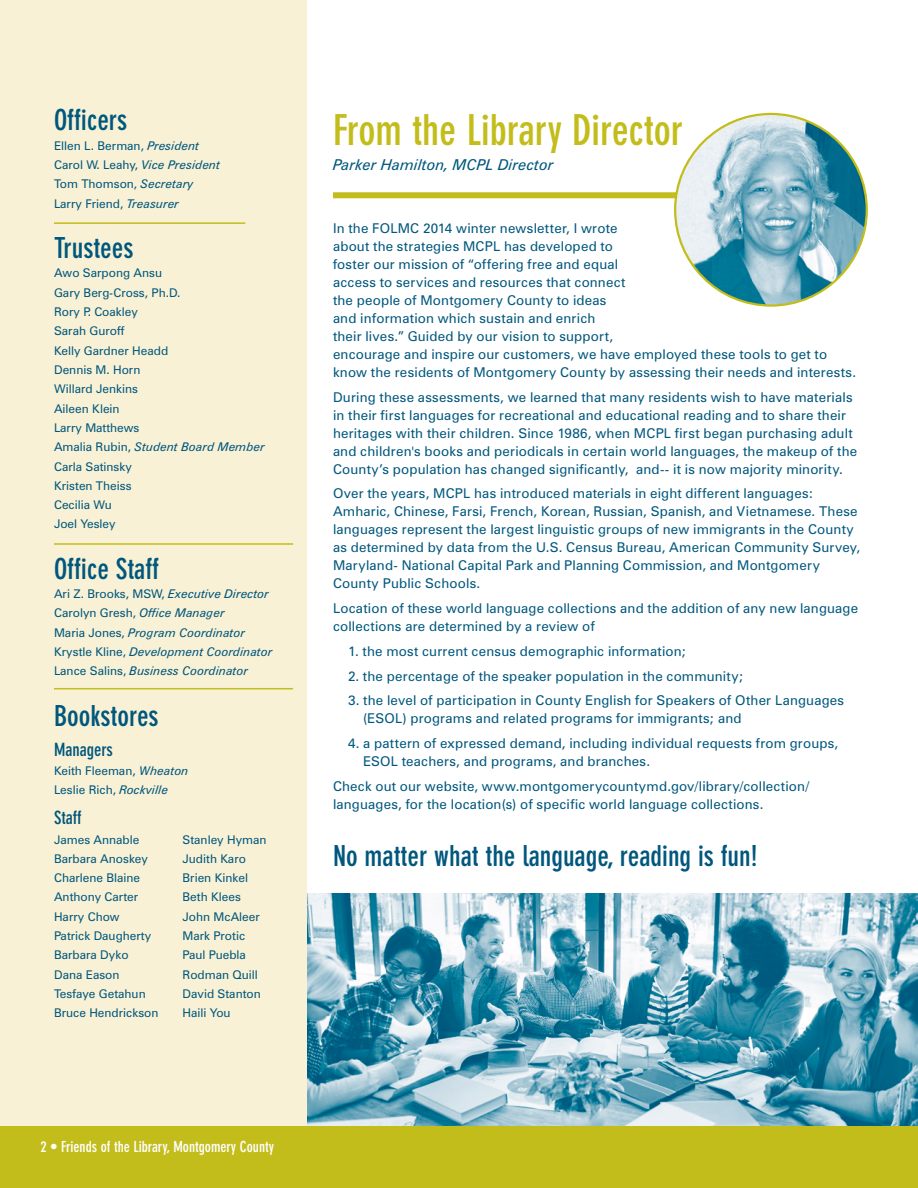
<style>
.page{position:relative;width:918px;height:1188px;background:#fff}
.page>*{position:absolute;margin:0;border:0;box-sizing:border-box;transform-origin:0 0}
.Subhead-Larger{font:700 condensed 42px "DIN Neuzeit Grotesk";color:#c3bd1c}
.Subhead{font:700 condensed 28.5px "DIN Neuzeit Grotesk";color:#00577d}
.Chapter_Subhead{font:700 condensed 18px "DIN Neuzeit Grotesk";color:#00577d}
.Page_numbers_flush_l{font:700 condensed 15px "DIN Neuzeit Grotesk";color:#fff}
.Author{font:italic 15px "Zurich BT";color:#00577d}
.Body{font:13.5px/18px "Zurich BT";letter-spacing:.015em;color:#00577d}
.Board_names{font:12px "Zurich BT";color:#00577d}
.Board_names-2{font:italic 12px "Zurich BT";color:#00577d}
.Officers{font:12px "Zurich BT";color:#00577d}
.s1{font-style:italic}
.s2{font-style:normal}
</style>
<div class="page">
<img style="left:307px;top:894px;width:611px;height:232px">
<div style="left:333px;top:192px;width:531px;height:6px;background:#c3bd1c"></div>
<div style="left:0;top:0;width:307px;height:1188px;background:#f9f1d5"></div>
<div style="left:0;top:1126px;width:918px;height:62px;background:#c3bd1c"></div>
<hr style="left:54px;top:222px;width:191px;height:2px;background:#c3bd1c">
<hr style="left:54px;top:543px;width:239px;height:2px;background:#c3bd1c">
<hr style="left:54px;top:688px;width:239px;height:1px;background:#c3bd1c">
<hr style="left:917px;top:982px;width:1px;height:59px;background:#00577d">
<hr style="left:917px;top:794px;width:1px;height:73px;background:#6ea7bd">
<hr style="left:917px;top:725px;width:1px;height:72px;background:#00577d">
<hr style="left:917px;top:939px;width:1px;height:43px;background:#c3bd1c">
<img style="left:675px;top:114px;width:192px;height:192px;border-radius:96px">
<p class="Subhead" style="left:54px;top:104px;width:75px">Officers</p>
<p class="Officers" style="left:54px;top:138px;width:147px">Ellen L. Berman, <span class="s1">President</span></p>
<p class="Officers" style="left:54px;top:158px;width:168px">Carol W. Leahy, <span class="s1">Vice President</span></p>
<p class="Officers" style="left:54px;top:177px;width:141px">Tom Thomson, <span class="s1">Secretary</span></p>
<p class="Officers" style="left:54px;top:196px;width:127px">Larry Friend, <span class="s1">Treasurer</span></p>
<p class="Subhead" style="left:54px;top:231px;width:81px">Trustees</p>
<p class="Board_names" style="left:54px;top:266px;width:110px">Awo Sarpong Ansu</p>
<p class="Board_names" style="left:54px;top:285px;width:128px">Gary Berg-Cross, Ph.D.</p>
<p class="Board_names" style="left:54px;top:304px;width:85px">Rory P. Coakley</p>
<p class="Board_names" style="left:54px;top:324px;width:72px">Sarah Guroff</p>
<p class="Board_names" style="left:54px;top:343px;width:116px">Kelly Gardner Headd</p>
<p class="Board_names" style="left:54px;top:362px;width:88px">Dennis M. Horn</p>
<p class="Board_names" style="left:54px;top:382px;width:85px">Willard Jenkins</p>
<p class="Board_names" style="left:54px;top:401px;width:67px">Aileen Klein</p>
<p class="Board_names" style="left:54px;top:420px;width:87px">Larry Matthews</p>
<p class="Board_names-2" style="left:54px;top:440px;width:213px"><span class="s2">Amalia Rubin,</span> Student Board Member</p>
<p class="Board_names" style="left:54px;top:459px;width:79px">Carla Satinsky</p>
<p class="Board_names" style="left:54px;top:478px;width:79px">Kristen Theiss</p>
<p class="Board_names" style="left:54px;top:498px;width:59px">Cecilia Wu</p>
<p class="Board_names" style="left:54px;top:517px;width:63px">Joel Yesley</p>
<p class="Subhead" style="left:54px;top:552px;width:107px">Office Staff</p>
<p class="Board_names-2" style="left:54px;top:586px;width:217px"><span class="s2">Ari Z. Brooks, MSW,</span> Executive Director</p>
<p class="Board_names" style="left:54px;top:606px;width:172px">Carolyn Gresh, <span class="s1">Office Manager</span></p>
<p class="Board_names-2" style="left:54px;top:625px;width:193px"><span class="s2">Maria Jones,</span> Program Coordinator</p>
<p class="Board_names-2" style="left:54px;top:644px;width:220px"><span class="s2">Krystle Kline,</span> Development Coordinator</p>
<p class="Board_names-2" style="left:54px;top:664px;width:196px"><span class="s2">Lance Salins,</span> Business Coordinator</p>
<p class="Subhead" style="left:54px;top:699px;width:106px">Bookstores</p>
<p class="Chapter_Subhead" style="left:54px;top:739px;width:60px">Managers</p>
<p class="Officers" style="left:54px;top:763px;width:136px">Keith Fleeman, <span class="s1">Wheaton</span></p>
<p class="Officers" style="left:54px;top:783px;width:116px">Leslie Rich, <span class="s1">Rockville</span></p>
<p class="Chapter_Subhead" style="left:54px;top:807px;width:29px">Staff</p>
<p class="Board_names" style="left:54px;top:832px;width:87px">James Annable</p>
<p class="Board_names" style="left:54px;top:851px;width:95px">Barbara Anoskey</p>
<p class="Board_names" style="left:54px;top:871px;width:88px">Charlene Blaine</p>
<p class="Board_names" style="left:54px;top:890px;width:86px">Anthony Carter</p>
<p class="Board_names" style="left:54px;top:909px;width:67px">Harry Chow</p>
<p class="Board_names" style="left:54px;top:929px;width:99px">Patrick Daugherty</p>
<p class="Board_names" style="left:54px;top:948px;width:76px">Barbara Dyko</p>
<p class="Board_names" style="left:54px;top:967px;width:67px">Dana Eason</p>
<p class="Board_names" style="left:54px;top:987px;width:93px">Tesfaye Getahun</p>
<p class="Board_names" style="left:54px;top:1006px;width:106px">Bruce Hendrickson</p>
<p class="Board_names" style="left:183px;top:832px;width:86px">Stanley Hyman</p>
<p class="Board_names" style="left:183px;top:851px;width:65px">Judith Karo</p>
<p class="Board_names" style="left:183px;top:871px;width:67px">Brien Kinkel</p>
<p class="Board_names" style="left:183px;top:890px;width:60px">Beth Klees</p>
<p class="Board_names" style="left:183px;top:909px;width:79px">John McAleer</p>
<p class="Board_names" style="left:183px;top:929px;width:64px">Mark Protic</p>
<p class="Board_names" style="left:183px;top:948px;width:65px">Paul Puebla</p>
<p class="Board_names" style="left:183px;top:967px;width:77px">Rodman Quill</p>
<p class="Board_names" style="left:183px;top:987px;width:80px">David Stanton</p>
<p class="Board_names" style="left:183px;top:1006px;width:50px">Haili You</p>
<p class="Page_numbers_flush_l" style="left:40px;top:1138px;width:235px">2 • Friends of the Library, Montgomery County</p>
<p class="Subhead-Larger" style="left:333px;top:106px;width:352px">From the Library Director</p>
<p class="Author" style="left:333px;top:155px;width:222px">Parker Hamilton, MCPL Director</p>
<p class="Body" style="left:333px;top:219px;width:525px">In the FOLMC 2014 winter newsletter, I wrote<br>about the strategies MCPL has developed to<br>foster our mission of “offering free and equal<br>access to services and resources that connect<br>the people of Montgomery County to ideas<br>and information which sustain and enrich<br>their lives.” Guided by our vision to support,<br>encourage and inspire our customers, we have employed these tools to get to know the residents of Montgomery County by assessing their needs and interests.</p>
<p class="Body" style="left:333px;top:388px;width:526px">During these assessments, we learned that many residents wish to have materials in their first languages for recreational and educational reading and to share their heritages with their children. Since 1986, when MCPL first began purchasing adult and children's books and periodicals in certain world languages, the makeup of the County’s population has changed significantly, and-- it is now majority minority.</p>
<p class="Body" style="left:333px;top:484px;width:529px">Over the years, MCPL has introduced materials in eight different languages:<br>Amharic, Chinese, Farsi, French, Korean, Russian, Spanish, and Vietnamese. These languages represent the largest linguistic groups of new immigrants in the County as determined by data from the U.S. Census Bureau, American Community Survey, Maryland- National Capital Park and Planning Commission, and Montgomery County Public Schools.</p>
<p class="Body" style="left:333px;top:599px;width:527px">Location of these world language collections and the addition of any new language collections are determined by a review of</p>
<p class="Body" style="left:348px;top:642px;width:340px">1. the most current census demographic information;</p>
<p class="Body" style="left:348px;top:667px;width:397px">2. the percentage of the speaker population in the community;</p>
<p class="Body" style="left:363px;top:691px;width:483px;text-indent:-15px">3. the level of participation in County English for Speakers of Other Languages (ESOL) programs and related programs for immigrants; and</p>
<p class="Body" style="left:363px;top:734px;width:477px;text-indent:-15px">4. a pattern of expressed demand, including individual requests from groups,<br>ESOL teachers, and programs, and branches.</p>
<p class="Body" style="left:333px;top:777px;width:478px">Check out our website, www.montgomerycountymd.gov/library/collection/ languages, for the location(s) of specific world language collections.</p>
<p class="Subhead" style="left:333px;top:839px;width:426px">No matter what the language, reading is fun!</p>
</div>
